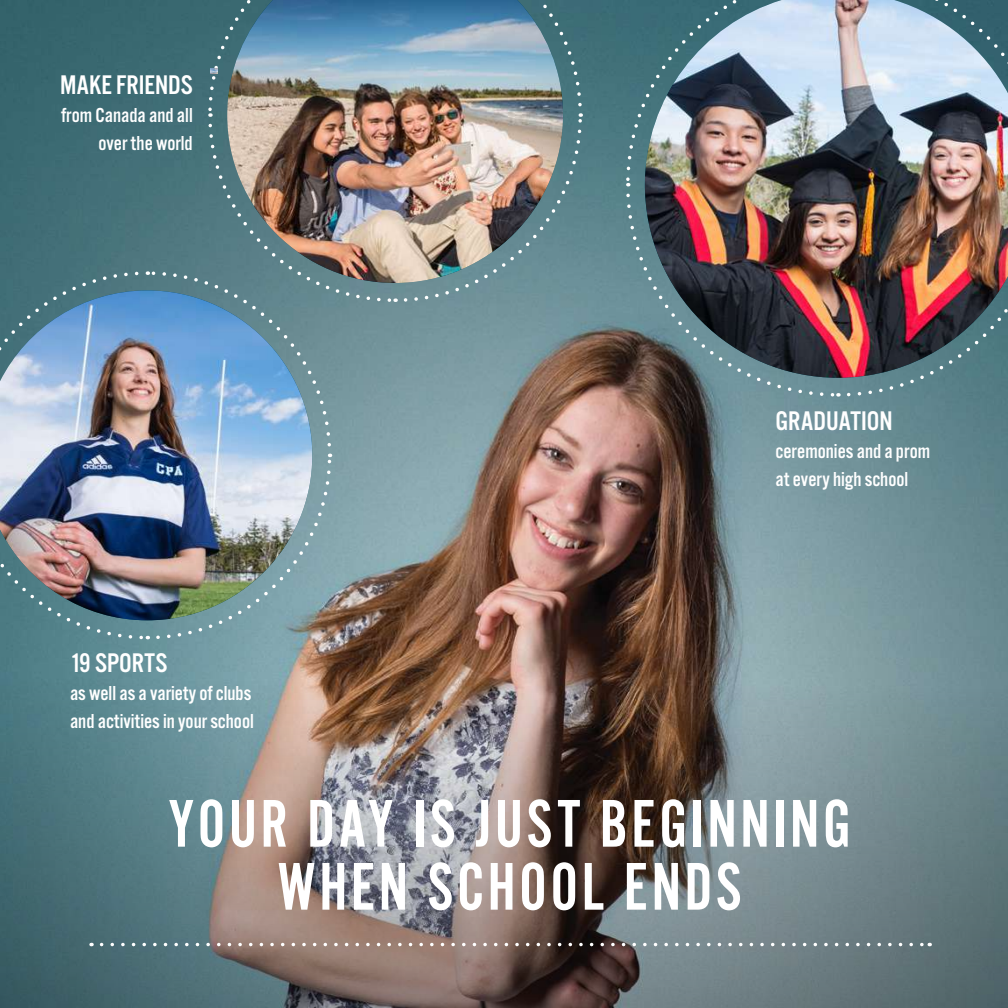
<style>
.page{position:relative;width:1008px;height:1008px;background:#fff}
.page>*{position:absolute;margin:0;border:0;box-sizing:border-box;transform-origin:0 0}
.t1{font:70px/63px "Alternate Gothic EF No Two";letter-spacing:.05em;color:#fff;text-align:center}
.t2{font:28px "Alternate Gothic EF No Three";color:#fff}
.t3{font:21px/28px "Alternate Gothic EF No Three";color:#fff}
</style>
<div class="page">
<img style="left:0;top:0;width:1008px;height:642px">
<img style="left:645px;top:0;width:193px;height:378px">
<img style="left:624px;top:192px;width:212px;height:206px">
<img style="left:624px;top:0;width:207px;height:186px">
<img style="left:838px;top:0;width:170px;height:398px">
<img style="left:0;top:642px;width:1008px;height:366px">
<svg style="left:102px;top:943px;width:828px;height:3px"></svg>
<img style="left:0;top:0;width:584px;height:641px">
<h2 class="t2" style="left:60px;top:70px;width:134px">MAKE FRIENDS</h2>
<p class="t3" style="left:61px;top:101px;width:133px;text-align:right">from Canada and all over the world</p>
<h2 class="t2" style="left:70px;top:648px;width:99px">19 SPORTS</h2>
<p class="t3" style="left:70px;top:679px;width:185px">as well as a variety of clubs and activities in your school</p>
<h2 class="t2" style="left:776px;top:406px;width:119px">GRADUATION</h2>
<p class="t3" style="left:776px;top:437px;width:156px">ceremonies and a prom at every high school</p>
<h1 class="t1" style="left:168px;top:792px;width:684px">YOUR DAY IS JUST BEGINNING<br>WHEN SCHOOL ENDS</h1>
</div>
